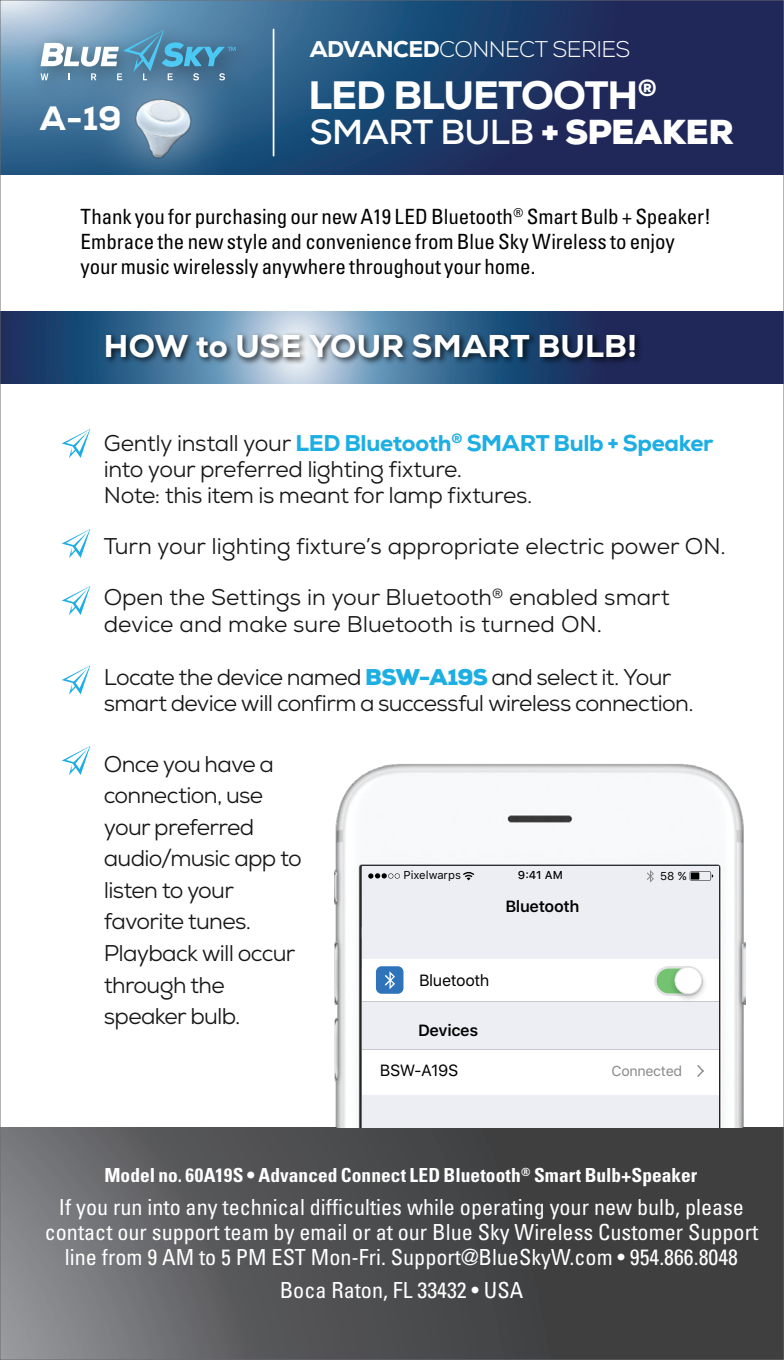
<style>
.page{position:relative;width:784px;height:1360px;background:#fff}
.page>*{position:absolute;margin:0;border:0;box-sizing:border-box;transform-origin:0 0}
.t1{font:800 43.05px "Nexa";color:#fff}
.t2{font:800 39.55px "Nexa";letter-spacing:-.03em;color:#fff}
.t3{font:700 34.65px "Nexa";letter-spacing:-.02em;color:#fff}
.t4{font:800 33.6px "Nexa";color:#fff}
.t5{font:800 31.5px "Nexa";letter-spacing:.01em;color:#fff}
.t6{font:22.75px/31.5px "Nexa";letter-spacing:-.025em;color:#181618}
.t7{font:22.75px/26.2px "Nexa";color:#181618}
.t8{font:300 22.75px "Nexa";letter-spacing:-.025em;color:#fff}
.t9{font:condensed 22.05px/24.8px "Univers LT Std";color:#fff;text-align:center}
.t10{font:700 21.35px "Nexa";letter-spacing:-.025em;color:#fff}
.t11{font:condensed 21px/25.2px "Univers LT Std";letter-spacing:-.005em;color:#000}
.t12{font:700 condensed 19.25px "Univers LT Std";color:#fff}
.t13{font:16.1px "SFUI Text";letter-spacing:-.025em;color:#000}
.t14{font:600 16.1px "SFUI Text";letter-spacing:-.025em;color:#000}
.t15{font:14.35px "SFUI Text";letter-spacing:-.025em;color:#87898a}
.t16{font:11.55px "SFUI Text";color:#000}
.t17{font:500 11.55px "SFUI Text";color:#000}
.s1{font-weight:800}
.s2{font-weight:900}
.s3{font-weight:800;color:#1daee4}
.s4{font-weight:900;color:#1daee4}
</style>
<div class="page">
<svg style="left:2px;top:2px;width:780px;height:172px;background:#24406d"></svg>
<hr style="left:273px;top:29px;width:1px;height:127px;background:#fff">
<img style="left:23px;top:12px;width:242px;height:96px">
<svg style="left:41px;top:30px;width:19px;height:50px"></svg>
<svg style="left:2px;top:311px;width:780px;height:73px;background:#324e79"></svg>
<img style="left:98px;top:324px;width:557px;height:52px">
<svg style="left:2px;top:1128px;width:780px;height:230px;background:#525254"></svg>
<svg style="left:62px;top:429px;width:28px;height:29px"></svg>
<svg style="left:62px;top:529px;width:28px;height:29px"></svg>
<svg style="left:62px;top:586px;width:28px;height:29px"></svg>
<svg style="left:62px;top:665px;width:28px;height:30px"></svg>
<svg style="left:62px;top:746px;width:28px;height:29px"></svg>
<img style="left:334px;top:764px;width:412px;height:364px">
<div style="left:362px;top:866px;width:356px;height:262px;background:#edeef3"></div>
<div style="left:362px;top:1049px;width:356px;height:45px;background:#c7c8cc"></div>
<div style="left:362px;top:1050px;width:356px;height:45px;background:#fff"></div>
<div style="left:362px;top:959px;width:356px;height:42px;background:#fff"></div>
<svg style="left:654px;top:966px;width:12px;height:30px"></svg>
<img style="left:666px;top:966px;width:44px;height:36px">
<div style="left:675px;top:967px;width:26px;height:27px;background:#fff;border-radius:50%"></div>
<div style="left:674px;top:967px;width:28px;height:27px;border:1px solid #e1e3e3;border-radius:50%"></div>
<svg style="left:690px;top:871px;width:21px;height:9px"></svg>
<svg style="left:690px;top:872px;width:20px;height:8px"></svg>
<div style="left:691px;top:872px;width:8px;height:7px;background:#000"></div>
<svg style="left:647px;top:870px;width:7px;height:12px"></svg>
<svg style="left:463px;top:872px;width:11px;height:8px"></svg>
<svg style="left:368px;top:873px;width:32px;height:6px"></svg>
<div style="left:376px;top:966px;width:27px;height:28px;background:#2f74bb;border-radius:6px"></div>
<svg style="left:385px;top:971px;width:10px;height:18px"></svg>
<svg style="left:697px;top:1065px;width:7px;height:12px"></svg>
<img style="left:60px;top:26px;width:207px;height:149px">
<img style="left:124px;top:90px;width:77px;height:79px">
<h3 class="t4" style="left:40px;top:96px;width:83px">A-19</h3>
<h1 class="t1" style="left:561px;top:19px;width:106px">A-19</h1>
<p class="t10" style="left:557px;top:65px;width:116px">DIMMABLE</p>
<p class="t8" style="left:310px;top:35px;width:322px"><span class="s1">ADVANCED</span>CONNECT SERIES</p>
<h2 class="t2" style="left:309px;top:70px;width:350px">LED BLUETOOTH<sup>®</sup></h2>
<h3 class="t3" style="left:310px;top:109px;width:425px">SMART BULB <span class="s2">+ SPEAKER</span></h3>
<p class="t11" style="left:81px;top:203px;width:632px">Thank you for purchasing our new A19 LED Bluetooth<sup>®</sup> Smart Bulb + Speaker!<br>Embrace the new style and convenience from Blue Sky Wireless to enjoy your music wirelessly anywhere throughout your home.</p>
<h3 class="t5" style="left:104px;top:326px;width:535px">HOW to USE YOUR SMART BULB!</h3>
<p class="t6" style="left:104px;top:430px;width:611px;line-height:26.2px">Gently install your <span class="s3">LED Bluetooth</span><sup>®</sup> <span class="s3">SMART Bulb + Speaker </span>into your preferred lighting fixture.<br>Note: this item is meant for lamp fixtures.</p>
<p class="t7" style="left:104px;top:533px;width:623px">Turn your lighting fixture’s appropriate electric power ON.</p>
<p class="t7" style="left:104px;top:584px;width:567px">Open the Settings in your Bluetooth<sup>®</sup> enabled smart device and make sure Bluetooth is turned ON.</p>
<p class="t6" style="left:104px;top:664px;width:591px;line-height:26.2px">Locate the device named <span class="s4">BSW-A19S</span> and select it. Your smart device will confirm a successful wireless connection.</p>
<p class="t6" style="left:104px;top:748px;width:199px">Once you have a connection, use your preferred audio/music app to listen to your favorite tunes.<br>Playback will occur through the speaker bulb.</p>
<p class="t16" style="left:403px;top:866px;width:59px">Pixelwarps</p>
<p class="t17" style="left:518px;top:867px;width:47px">9:41 AM</p>
<p class="t16" style="left:660px;top:867px;width:28px">58 %</p>
<p class="t14" style="left:505px;top:894px;width:76px">Bluetooth</p>
<p class="t13" style="left:419px;top:969px;width:72px">Bluetooth</p>
<p class="t14" style="left:418px;top:1019px;width:62px">Devices</p>
<p class="t13" style="left:380px;top:1059px;width:80px">BSW-A19S</p>
<p class="t15" style="left:611px;top:1061px;width:72px">Connected</p>
<p class="t12" style="left:104px;top:1163px;width:594px">Model no. 60A19S • Advanced Connect LED Bluetooth<sup>®</sup> Smart Bulb+Speaker</p>
<p class="t9" style="left:45px;top:1195px;width:715px">If you run into any technical difficulties while operating your new bulb, please contact our support team by email or at our Blue Sky Wireless Customer Support line from 9 AM to 5 PM EST Mon-Fri. Support@BlueSkyW.com • 954.866.8048</p>
<p class="t9" style="left:280px;top:1277px;width:245px">Boca Raton, FL 33432 • USA</p>
</div>
